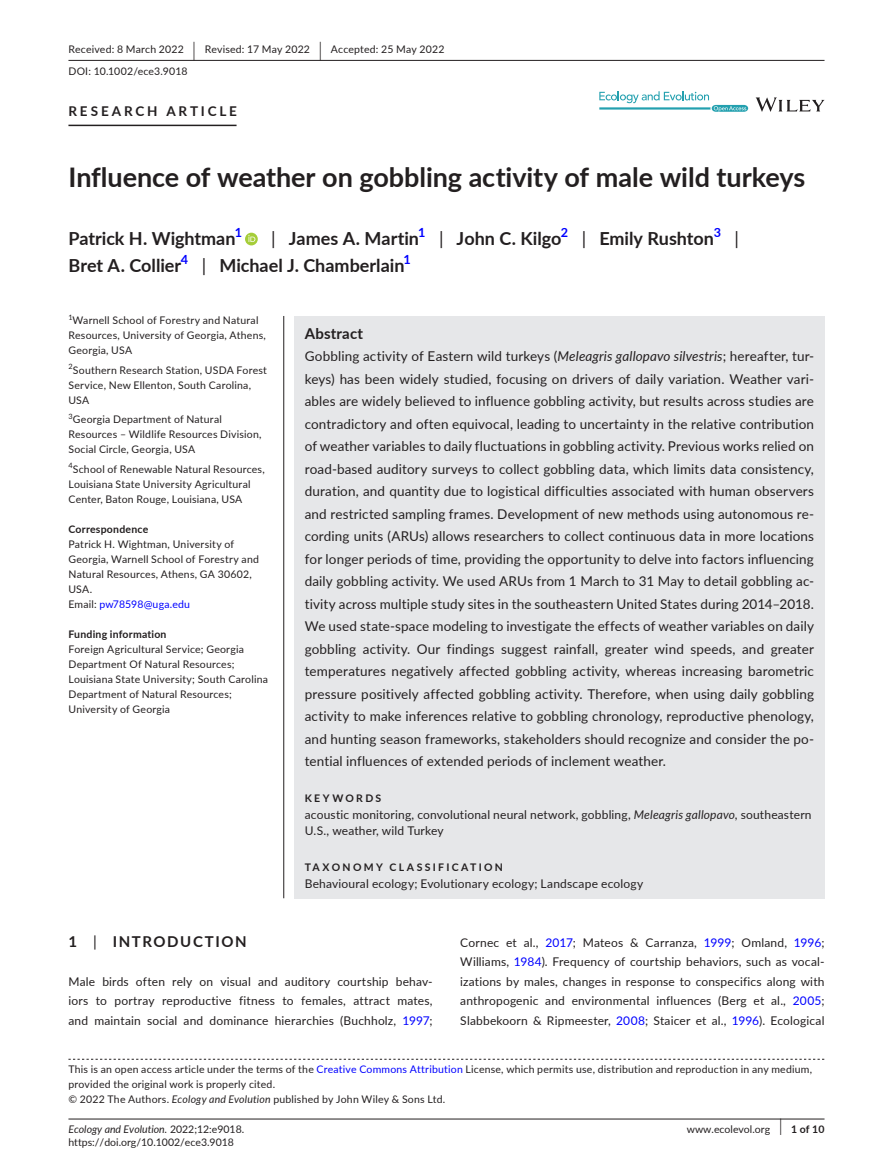
<style>
.page{position:relative;width:893px;height:1174px;background:#fff}
.page>*{position:absolute;margin:0;border:0;box-sizing:border-box;transform-origin:0 0}
.t1{font:700 27px "Lato";letter-spacing:-.005em;color:#231f20}
.t2{font:700 18px "Lato";color:#231f20}
.t3{font:18px "Lato";color:#231f20}
.t4{font:700 15px "Lato";letter-spacing:.1em;color:#231f20}
.t5{font:700 15px "Lato";letter-spacing:.015em;color:#231f20}
.t6{font:13.5px/22.5px "Lato";letter-spacing:.01em;color:#231f20;text-align:justify}
.t7{font:700 13.5px "Lato";letter-spacing:.21em;color:#231f20}
.t8{font:700 12.6px "Lato";color:#00f}
.t9{font:12px/19.5px "Lato";letter-spacing:.015em;color:#231f20;text-align:justify}
.t10{font:10.5px/15px "Lato";letter-spacing:.02em;color:#231f20}
.t11{font:10.5px "Lato";color:#231f20}
.t12{font:700 10.5px "Lato";letter-spacing:.02em;color:#231f20}
.t13{font:italic 10.5px "Lato";color:#231f20}
.t14{font:700 10.5px "Lato";letter-spacing:.22em;color:#231f20}
.t15{font:7.35px "Lato";color:#231f20}
.s1{font-size:19.65px}
.s2{font-weight:400}
.s3{color:#00f}
.s4{font-style:italic}
.s5{font-style:normal}
.s6{font-weight:400;font-size:17.4px}
</style>
<div class="page">
<hr style="left:68px;top:1118px;width:756px;height:1px;background:#231f20">
<svg style="left:756px;top:97px;width:68px;height:15px"></svg>
<svg style="left:599px;top:91px;width:149px;height:21px"></svg>
<hr style="left:68px;top:60px;width:756px;height:1px;background:#231f20">
<hr style="left:68px;top:125px;width:169px;height:1px;background:#231f20">
<svg style="left:245px;top:233px;width:13px;height:12px"></svg>
<svg style="left:248px;top:235px;width:7px;height:7px"></svg>
<svg style="left:68px;top:1058px;width:756px;height:1px"></svg>
<div style="left:294px;top:316px;width:530px;height:582px;background:#e6e7e9"></div>
<hr style="left:283px;top:316px;width:1px;height:582px;background:#231f20">
<p class="t10" style="left:68px;top:38px;width:378px;line-height:21.8px">Received: 8 March 2022 <span class="s1">|</span> Revised: 17 May 2022 <span class="s1">|</span> Accepted: 25 May 2022<br>DOI: 10.1002/ece3.9018</p>
<p class="t7" style="left:68px;top:101px;width:170px">RESEARCH ARTICLE</p>
<h1 class="t1" style="left:68px;top:157px;width:738px">Influence of weather on gobbling activity of male wild turkeys</h1>
<h2 class="t2" style="left:68px;top:226px;width:169px">Patrick H. Wightman</h2>
<p class="t8" style="left:235px;top:223px;width:9px">1</p>
<h2 class="t2" style="left:271px;top:226px;width:149px"><span class="s2">|</span> James A. Martin</h2>
<p class="t8" style="left:418px;top:223px;width:9px">1</p>
<h2 class="t2" style="left:439px;top:226px;width:124px"><span class="s2">|</span> John C. Kilgo</h2>
<p class="t8" style="left:561px;top:223px;width:9px">2</p>
<h2 class="t2" style="left:582px;top:226px;width:134px"><span class="s2">|</span> Emily Rushton</h2>
<p class="t8" style="left:714px;top:223px;width:9px">3</p>
<h2 class="t3" style="left:734px;top:226px;width:6px">|</h2>
<h2 class="t2" style="left:68px;top:253px;width:114px">Bret A. Collier</h2>
<p class="t8" style="left:181px;top:250px;width:9px">4</p>
<h2 class="t2" style="left:202px;top:253px;width:204px"><span class="s2">|</span> Michael J. Chamberlain</h2>
<p class="t8" style="left:404px;top:250px;width:9px">1</p>
<p class="t15" style="left:68px;top:312px;width:6px">1</p>
<p class="t10" style="left:68px;top:313px;width:199px;text-indent:4px">Warnell School of Forestry and Natural<br>Resources, University of Georgia, Athens,<br>Georgia, USA</p>
<p class="t15" style="left:68px;top:361px;width:6px">2</p>
<p class="t10" style="left:68px;top:362px;width:200px;text-indent:4px">Southern Research Station, USDA Forest<br>Service, New Ellenton, South Carolina,<br>USA</p>
<p class="t10" style="left:68px;top:412px;width:195px"><sup>3</sup>Georgia Department of Natural<br>Resources – Wildlife Resources Division,<br>Social Circle, Georgia, USA</p>
<p class="t10" style="left:68px;top:461px;width:198px"><sup>4</sup>School of Renewable Natural Resources,<br>Louisiana State University Agricultural<br>Center, Baton Rouge, Louisiana, USA</p>
<p class="t12" style="left:68px;top:521px;width:81px">Correspondence</p>
<p class="t10" style="left:68px;top:536px;width:192px">Patrick H. Wightman, University of<br>Georgia, Warnell School of Forestry and<br>Natural Resources, Athens, GA 30602,<br>USA.<br>Email: <span class="s3">pw78598@uga.edu</span></p>
<p class="t12" style="left:68px;top:626px;width:100px">Funding information</p>
<p class="t10" style="left:68px;top:641px;width:201px">Foreign Agricultural Service; Georgia Department Of Natural Resources; Louisiana State University; South Carolina Department of Natural Resources; University of Georgia</p>
<p class="t5" style="left:305px;top:322px;width:60px">Abstract</p>
<p class="t6" style="left:305px;top:344px;width:511px">Gobbling activity of Eastern wild turkeys (<span class="s4">Meleagris gallopavo silvestris</span>; hereafter, tur&shy;keys) has been widely studied, focusing on drivers of daily variation. Weather vari&shy;ables are widely believed to influence gobbling activity, but results across studies are contradictory and often equivocal, leading to uncertainty in the relative contribution of weather variables to daily fluctuations in gobbling activity. Previous works relied on road-based auditory surveys to collect gobbling data, which limits data consistency, duration, and quantity due to logistical difficulties associated with human observers and restricted sampling frames. Development of new methods using autonomous re&shy;cording units (ARUs) allows researchers to collect continuous data in more locations for longer periods of time, providing the opportunity to delve into factors influencing daily gobbling activity. We used ARUs from 1 March to 31 May to detail gobbling ac&shy;tivity across multiple study sites in the southeastern United States during 2014–2018.<br>We used state-space modeling to investigate the effects of weather variables on daily gobbling activity. Our findings suggest rainfall, greater wind speeds, and greater temperatures negatively affected gobbling activity, whereas increasing barometric pressure positively affected gobbling activity. Therefore, when using daily gobbling activity to make inferences relative to gobbling chronology, reproductive phenology, and hunting season frameworks, stakeholders should recognize and consider the po&shy;tential influences of extended periods of inclement weather.</p>
<p class="t14" style="left:305px;top:790px;width:78px">KEYWORDS</p>
<p class="t9" style="left:305px;top:805px;width:508px;line-height:16.5px">acoustic monitoring, convolutional neural network, gobbling, <span class="s4">Meleagris gallopavo</span>, southeastern<br>U.S., weather, wild Turkey</p>
<p class="t14" style="left:305px;top:859px;width:200px">TAXONOMY CLASSIFICATION</p>
<p class="t9" style="left:305px;top:873px;width:340px">Behavioural ecology; Evolutionary ecology; Landscape ecology</p>
<p class="t4" style="left:68px;top:930px;width:180px">1 <span class="s2">|</span> INTRODUCTION</p>
<p class="t9" style="left:68px;top:971px;width:366px">Male birds often rely on visual and auditory courtship behav&shy;iors to portray reproductive fitness to females, attract mates, and maintain social and dominance hierarchies (Buchholz, <span class="s3">1997</span>;</p>
<p class="t9" style="left:460px;top:932px;width:366px">Cornec et al., <span class="s3">2017</span>; Mateos &amp; Carranza, <span class="s3">1999</span>; Omland, <span class="s3">1996</span>; Williams, <span class="s3">1984</span>). Frequency of courtship behaviors, such as vocal&shy;izations by males, changes in response to conspecifics along with anthropogenic and environmental influences (Berg et al., <span class="s3">2005</span>; Slabbekoorn &amp; Ripmeester, <span class="s3">2008</span>; Staicer et al., <span class="s3">1996</span>). Ecological</p>
<p class="t10" style="left:68px;top:1061px;width:745px">This is an open access article under the terms of the <span class="s3">Creative Commons Attribution</span> License, which permits use, distribution and reproduction in any medium, provided the original work is properly cited.<br>© 2022 The Authors. <span class="s4">Ecology and Evolution</span> published by John Wiley &amp; Sons Ltd.</p>
<p class="t13" style="left:68px;top:1121px;width:177px">Ecology and Evolution. <span class="s5">2022;12:e9018.</span></p>
<p class="t12" style="left:779px;top:1121px;width:46px"><span class="s6">|</span> 1 of 10</p>
<p class="t11" style="left:68px;top:1135px;width:167px">https://doi.org/10.1002/ece3.9018</p>
<p class="t11" style="left:687px;top:1121px;width:85px">www.ecolevol.org</p>
</div>
